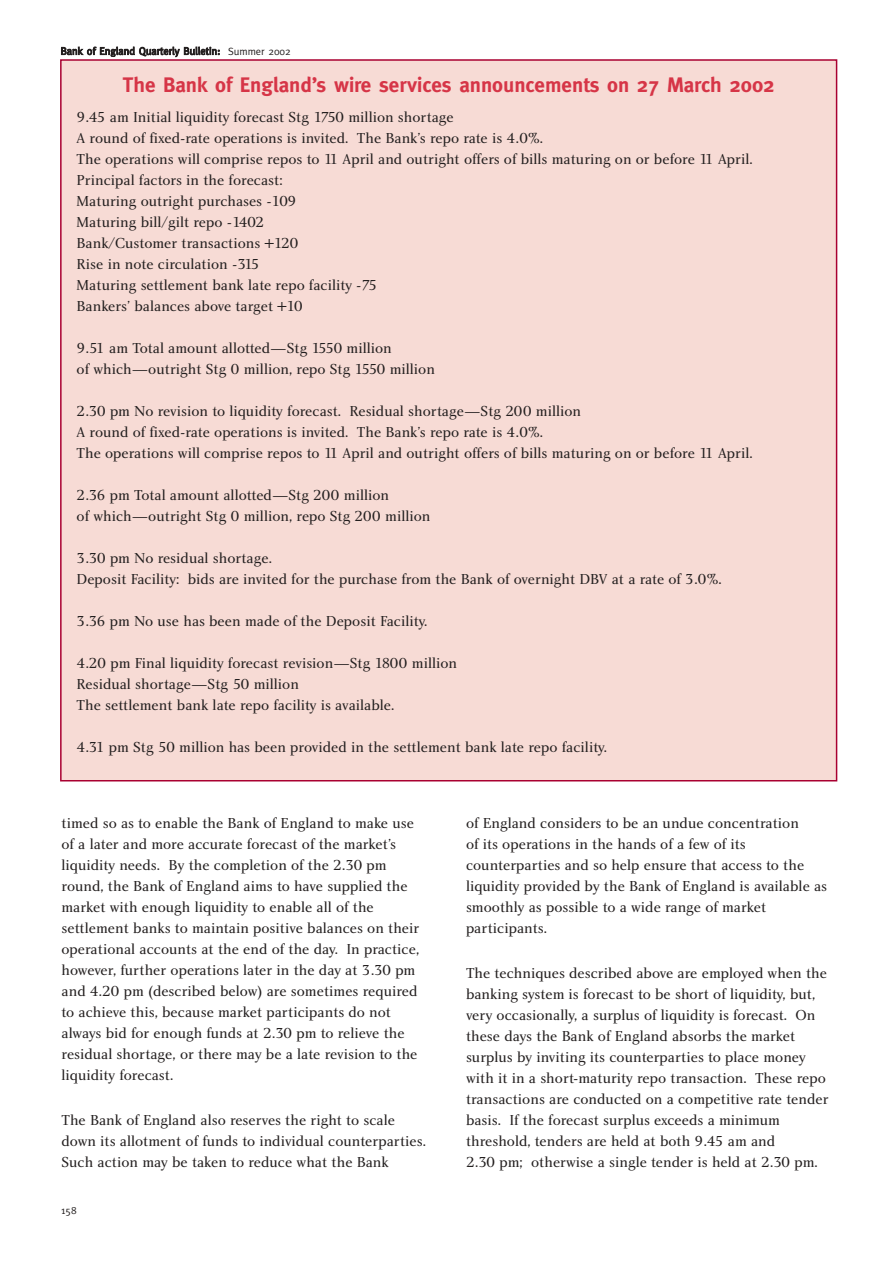
<style>
.page{position:relative;width:893px;height:1263px;background:#fff}
.page>*{position:absolute;margin:0;border:0;box-sizing:border-box;transform-origin:0 0}
.t1{font:700 21px "Meta";color:#d63547}
.t2{font:15px/21px "Charlotte Book Plain";color:#231f1f}
.t3{font:10.5px "Meta";color:#231f1f}
</style>
<div class="page">
<div style="left:61px;top:60px;width:775px;height:721px;background:#f7dbd5"></div>
<p class="t3" style="left:61px;top:47px;width:232px">Bank of England Quarterly Bulletin: Summer 2002</p>
<h1 class="t1" style="left:123px;top:77px;width:653px">The Bank of England’s wire services announcements on 27 March 2002</h1>
<p class="t2" style="left:77px;top:108px;width:677px">9.45 am Initial liquidity forecast Stg 1750 million shortage<br>A round of fixed-rate operations is invited. The Bank’s repo rate is 4.0%.<br>The operations will comprise repos to 11 April and outright offers of bills maturing on or before 11 April.<br>Principal factors in the forecast:<br>Maturing outright purchases -109<br>Maturing bill/gilt repo -1402<br>Bank/Customer transactions +120<br>Rise in note circulation -315<br>Maturing settlement bank late repo facility -75<br>Bankers’ balances above target +10</p>
<p class="t2" style="left:77px;top:339px;width:360px">9.51 am Total amount allotted—Stg 1550 million<br>of which—outright Stg 0 million, repo Stg 1550 million</p>
<p class="t2" style="left:77px;top:402px;width:677px">2.30 pm No revision to liquidity forecast. Residual shortage—Stg 200 million<br>A round of fixed-rate operations is invited. The Bank’s repo rate is 4.0%.<br>The operations will comprise repos to 11 April and outright offers of bills maturing on or before 11 April.</p>
<p class="t2" style="left:77px;top:486px;width:355px">2.36 pm Total amount allotted—Stg 200 million<br>of which—outright Stg 0 million, repo Stg 200 million</p>
<p class="t2" style="left:77px;top:549px;width:646px">3.30 pm No residual shortage.<br>Deposit Facility: bids are invited for the purchase from the Bank of overnight DBV at a rate of 3.0%.</p>
<p class="t2" style="left:77px;top:612px;width:352px">3.36 pm No use has been made of the Deposit Facility.</p>
<p class="t2" style="left:77px;top:654px;width:382px">4.20 pm Final liquidity forecast revision—Stg 1800 million<br>Residual shortage—Stg 50 million<br>The settlement bank late repo facility is available.</p>
<p class="t2" style="left:77px;top:738px;width:532px">4.31 pm Stg 50 million has been provided in the settlement bank late repo facility.</p>
<p class="t2" style="left:62px;top:814px;width:359px">timed so as to enable the Bank of England to make use of a later and more accurate forecast of the market’s liquidity needs. By the completion of the 2.30 pm round, the Bank of England aims to have supplied the market with enough liquidity to enable all of the settlement banks to maintain positive balances on their operational accounts at the end of the day. In practice, however, further operations later in the day at 3.30 pm and 4.20 pm (described below) are sometimes required to achieve this, because market participants do not always bid for enough funds at 2.30 pm to relieve the residual shortage, or there may be a late revision to the liquidity forecast.</p>
<p class="t2" style="left:62px;top:1111px;width:366px">The Bank of England also reserves the right to scale down its allotment of funds to individual counterparties.<br>Such action may be taken to reduce what the Bank</p>
<p class="t3" style="left:61px;top:1207px;width:17px">158</p>
<p class="t2" style="left:466px;top:814px;width:362px">of England considers to be an undue concentration<br>of its operations in the hands of a few of its counterparties and so help ensure that access to the liquidity provided by the Bank of England is available as smoothly as possible to a wide range of market participants.</p>
<p class="t2" style="left:466px;top:964px;width:364px">The techniques described above are employed when the banking system is forecast to be short of liquidity, but, very occasionally, a surplus of liquidity is forecast. On these days the Bank of England absorbs the market surplus by inviting its counterparties to place money with it in a short-maturity repo transaction. These repo transactions are conducted on a competitive rate tender basis. If the forecast surplus exceeds a minimum threshold, tenders are held at both 9.45 am and<br>2.30 pm; otherwise a single tender is held at 2.30 pm.</p>
</div>
